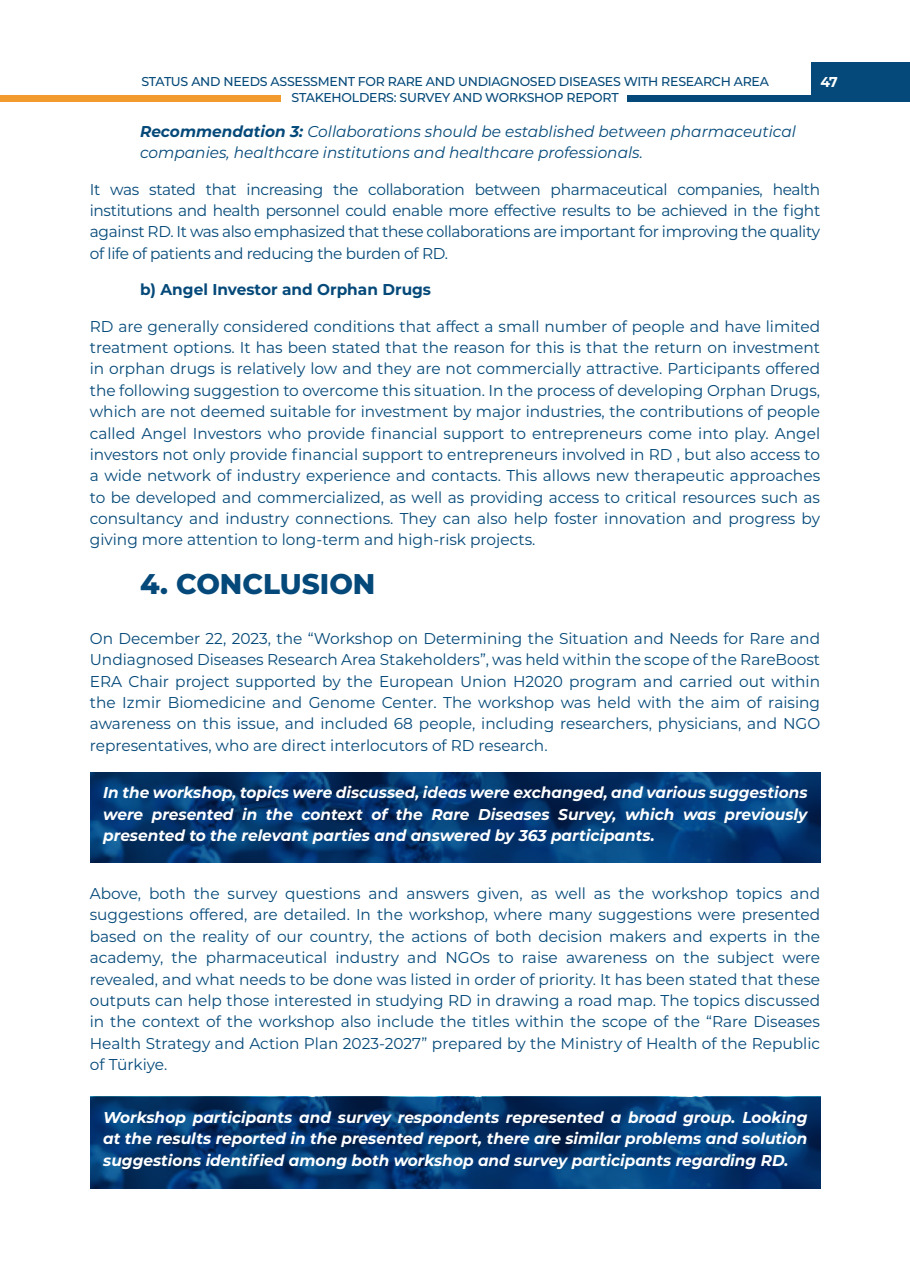
<style>
.page{position:relative;width:910px;height:1280px;background:#fff}
.page>*{position:absolute;margin:0;border:0;box-sizing:border-box;transform-origin:0 0}
.t1{font:800 28.5px "Montserrat";color:#044979}
.t2{font:15.6px/21.3px "Montserrat";color:#044979;text-align:justify}
.t3{font:italic 700 15.6px/21.3px "Montserrat";color:#fff;text-align:justify}
.t4{font:italic 15.6px/21.3px "Montserrat";color:#044979}
.t5{font:700 15.6px "Montserrat";color:#044979}
.t6{font:700 14.25px "Montserrat";color:#fff}
.t7{font:500 12.75px/15.6px "Montserrat";letter-spacing:-.02em;color:#044979;text-align:center}
.s1{font-weight:700}
</style>
<div class="page">
<div style="left:811px;top:62px;width:99px;height:40px;background:#044979"></div>
<div style="left:0;top:96px;width:280px;height:6px;background:#f29a2d"></div>
<div style="left:627px;top:96px;width:204px;height:6px;background:#044979"></div>
<svg style="left:90px;top:772px;width:731px;height:90px;background:#033770"></svg>
<svg style="left:90px;top:1097px;width:731px;height:91px;background:#033770"></svg>
<p class="t7" style="left:141px;top:73px;width:629px">STATUS AND NEEDS ASSESSMENT FOR RARE AND UNDIAGNOSED DISEASES WITH RESEARCH AREA<br>STAKEHOLDERS: SURVEY AND WORKSHOP REPORT</p>
<p class="t6" style="left:821px;top:72px;width:19px">47</p>
<p class="t4" style="left:140px;top:120px;width:657px"><span class="s1">Recommendation 3:</span> Collaborations should be established between pharmaceutical companies, healthcare institutions and healthcare professionals.</p>
<p class="t2" style="left:90px;top:178px;width:732px">It was stated that increasing the collaboration between pharmaceutical companies, health institutions and health personnel could enable more effective results to be achieved in the fight against RD. It was also emphasized that these collaborations are important for improving the quality of life of patients and reducing the burden of RD.</p>
<p class="t5" style="left:140px;top:278px;width:293px">b) Angel Investor and Orphan Drugs</p>
<p class="t2" style="left:90px;top:315px;width:732px">RD are generally considered conditions that affect a small number of people and have limited treatment options. It has been stated that the reason for this is that the return on investment in orphan drugs is relatively low and they are not commercially attractive. Participants offered the following suggestion to overcome this situation. In the process of developing Orphan Drugs, which are not deemed suitable for investment by major industries, the contributions of people called Angel Investors who provide financial support to entrepreneurs come into play. Angel investors not only provide financial support to entrepreneurs involved in RD , but also access to a wide network of industry experience and contacts. This allows new therapeutic approaches to be developed and commercialized, as well as providing access to critical resources such as consultancy and industry connections. They can also help foster innovation and progress by giving more attention to long-term and high-risk projects.</p>
<h1 class="t1" style="left:140px;top:563px;width:237px">4. CONCLUSION</h1>
<p class="t2" style="left:90px;top:627px;width:732px">On December 22, 2023, the “Workshop on Determining the Situation and Needs for Rare and Undiagnosed Diseases Research Area Stakeholders”, was held within the scope of the RareBoost ERA Chair project supported by the European Union H2020 program and carried out within the Izmir Biomedicine and Genome Center. The workshop was held with the aim of raising awareness on this issue, and included 68 people, including researchers, physicians, and NGO representatives, who are direct interlocutors of RD research.</p>
<p class="t3" style="left:103px;top:781px;width:706px">In the workshop, topics were discussed, ideas were exchanged, and various suggestions were presented in the context of the Rare Diseases Survey, which was previously presented to the relevant parties and answered by 363 participants.</p>
<p class="t2" style="left:90px;top:882px;width:732px">Above, both the survey questions and answers given, as well as the workshop topics and suggestions offered, are detailed. In the workshop, where many suggestions were presented based on the reality of our country, the actions of both decision makers and experts in the academy, the pharmaceutical industry and NGOs to raise awareness on the subject were revealed, and what needs to be done was listed in order of priority. It has been stated that these outputs can help those interested in studying RD in drawing a road map. The topics discussed in the context of the workshop also include the titles within the scope of the “Rare Diseases Health Strategy and Action Plan 2023-2027” prepared by the Ministry of Health of the Republic of Türkiye.</p>
<p class="t3" style="left:103px;top:1106px;width:706px">Workshop participants and survey respondents represented a broad group. Looking at the results reported in the presented report, there are similar problems and solution suggestions identified among both workshop and survey participants regarding RD.</p>
</div>
